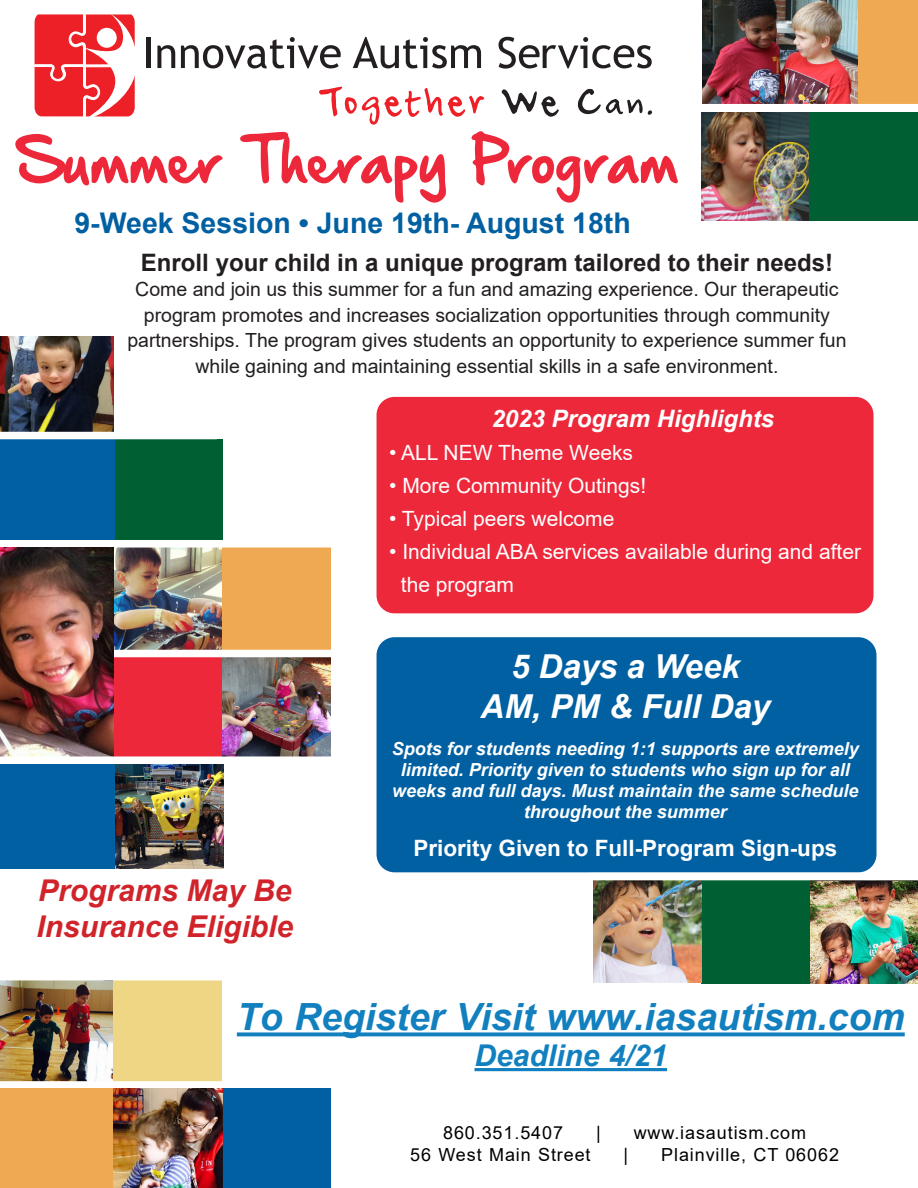
<style>
.page{position:relative;width:918px;height:1188px;background:#fff}
.page>*{position:absolute;margin:0;border:0;box-sizing:border-box;transform-origin:0 0}
.t1{font:52.5px "Hand Of Sean Demo";letter-spacing:-.03em;color:#ed283a}
.t2{font:italic 700 37.5px "Arial";color:#1280bf}
.t3{font:italic 700 33px/39.6px "Arial";color:#fff;text-align:center}
.t4{font:italic 700 30px "Arial";color:#d1232a}
.t5{font:italic 700 30px "Arial";color:#1280bf}
.t6{font:700 28.5px "Arial";color:#0160a2}
.t7{font:700 24px "Arial";color:#231f20}
.t8{font:italic 700 24px "Arial";color:#fff}
.t9{font:700 22.5px "Arial";color:#fff}
.t10{font:21px/33px "Arial";color:#fff}
.t11{font:19.5px/25.5px "Arial";color:#231f20;text-align:center}
.t12{font:italic 700 18px/21px "Arial";color:#fff;text-align:center}
.t13{font:18px "Arial";letter-spacing:.05em;color:#000}
</style>
<div class="page">
<svg style="left:181px;top:37px;width:160px;height:31px"></svg>
<svg style="left:353px;top:37px;width:128px;height:31px"></svg>
<svg style="left:499px;top:37px;width:153px;height:32px"></svg>
<svg style="left:35px;top:14px;width:140px;height:103px"></svg>
<div style="left:97px;top:28px;width:20px;height:20px;background:#fff;border-radius:50%"></div>
<svg style="left:319px;top:87px;width:165px;height:38px"></svg>
<svg style="left:502px;top:89px;width:57px;height:28px"></svg>
<svg style="left:578px;top:89px;width:74px;height:26px"></svg>
<div style="left:222px;top:1089px;width:109px;height:99px;background:#0160a2"></div>
<div style="left:377px;top:397px;width:497px;height:216px;background:#ed283a;border-radius:18px"></div>
<img style="left:0;top:337px;width:114px;height:95px">
<div style="left:377px;top:637px;width:500px;height:235px;background:#0160a2;border-radius:18px"></div>
<img style="left:222px;top:657px;width:109px;height:99px">
<div style="left:0;top:439px;width:115px;height:109px;background:#0160a2"></div>
<div style="left:858px;top:0;width:60px;height:107px;background:#efa952"></div>
<div style="left:115px;top:439px;width:107px;height:109px;background:#006034"></div>
<svg style="left:237px;top:1032px;width:668px;height:4px;fill:#1280bf"></svg>
<hr style="left:475px;top:1068px;width:192px;height:3px;background:#1280bf">
<img style="left:114px;top:548px;width:108px;height:102px">
<div style="left:222px;top:544px;width:108px;height:108px;background:#efa952"></div>
<div style="left:114px;top:652px;width:108px;height:108px;background:#ed283a"></div>
<div style="left:0;top:760px;width:115px;height:108px;background:#0160a2"></div>
<img style="left:115px;top:764px;width:109px;height:104px">
<img style="left:0;top:980px;width:114px;height:101px">
<div style="left:114px;top:977px;width:108px;height:108px;background:#eed684"></div>
<div style="left:0;top:540px;width:340px;height:8px;background:#fff"></div>
<div style="left:0;top:650px;width:340px;height:7px;background:#fff"></div>
<div style="left:0;top:973px;width:222px;height:7px;background:#fff"></div>
<div style="left:0;top:1081px;width:222px;height:8px;background:#fff"></div>
<div style="left:0;top:1089px;width:114px;height:99px;background:#efa952"></div>
<img style="left:0;top:548px;width:113px;height:208px">
<img style="left:114px;top:1089px;width:108px;height:99px">
<div style="left:0;top:756px;width:340px;height:8px;background:#fff"></div>
<img style="left:702px;top:0;width:155px;height:104px">
<img style="left:702px;top:112px;width:108px;height:108px">
<div style="left:810px;top:112px;width:108px;height:108px;background:#006034"></div>
<div style="left:701px;top:104px;width:217px;height:7px;background:#fff"></div>
<img style="left:810px;top:880px;width:108px;height:103px">
<div style="left:701px;top:875px;width:109px;height:108px;background:#006034"></div>
<img style="left:593px;top:880px;width:108px;height:103px">
<div style="left:590px;top:873px;width:328px;height:7px;background:#fff"></div>
<p class="t1" style="left:18px;top:135px;width:663px">Summer Therapy Program</p>
<p class="t6" style="left:74px;top:203px;width:558px">9-Week Session • June 19th- August 18th</p>
<p class="t7" style="left:141px;top:245px;width:694px">Enroll your child in a unique program tailored to their needs!</p>
<p class="t11" style="left:127px;top:276px;width:721px">Come and join us this summer for a fun and amazing experience. Our therapeutic program promotes and increases socialization opportunities through community partnerships. The program gives students an opportunity to experience summer fun while gaining and maintaining essential skills in a safe environment.</p>
<p class="t8" style="left:491px;top:403px;width:284px">2023 Program Highlights</p>
<p class="t10" style="left:389px;top:436px;width:245px">• ALL NEW Theme Weeks</p>
<p class="t10" style="left:389px;top:469px;width:259px">• More Community Outings!</p>
<p class="t10" style="left:389px;top:502px;width:227px">• Typical peers welcome</p>
<p class="t10" style="left:401px;top:535px;width:462px;text-indent:-12px">• Individual ABA services available during and after the program</p>
<p class="t4" style="left:38px;top:870px;width:255px">Programs May Be</p>
<p class="t4" style="left:37px;top:906px;width:258px">Insurance Eligible</p>
<p class="t3" style="left:481px;top:648px;width:291px">5 Days a Week<br>AM, PM &amp; Full Day</p>
<p class="t12" style="left:392px;top:739px;width:469px">Spots for students needing 1:1 supports are extremely limited. Priority given to students who sign up for all weeks and full days. Must maintain the same schedule throughout the summer</p>
<p class="t9" style="left:413px;top:832px;width:425px">Priority Given to Full-Program Sign-ups</p>
<p class="t2" style="left:237px;top:992px;width:669px">To Register Visit www.iasautism.com</p>
<p class="t5" style="left:475px;top:1036px;width:194px">Deadline 4/21</p>
<p class="t13" style="left:443px;top:1121px;width:121px">860.351.5407</p>
<p class="t13" style="left:596px;top:1121px;width:6px">|</p>
<p class="t13" style="left:634px;top:1121px;width:174px">www.iasautism.com</p>
<p class="t13" style="left:410px;top:1142px;width:182px">56 West Main Street</p>
<p class="t13" style="left:624px;top:1142px;width:6px">|</p>
<p class="t13" style="left:661px;top:1142px;width:179px">Plainville, CT 06062</p>
</div>
